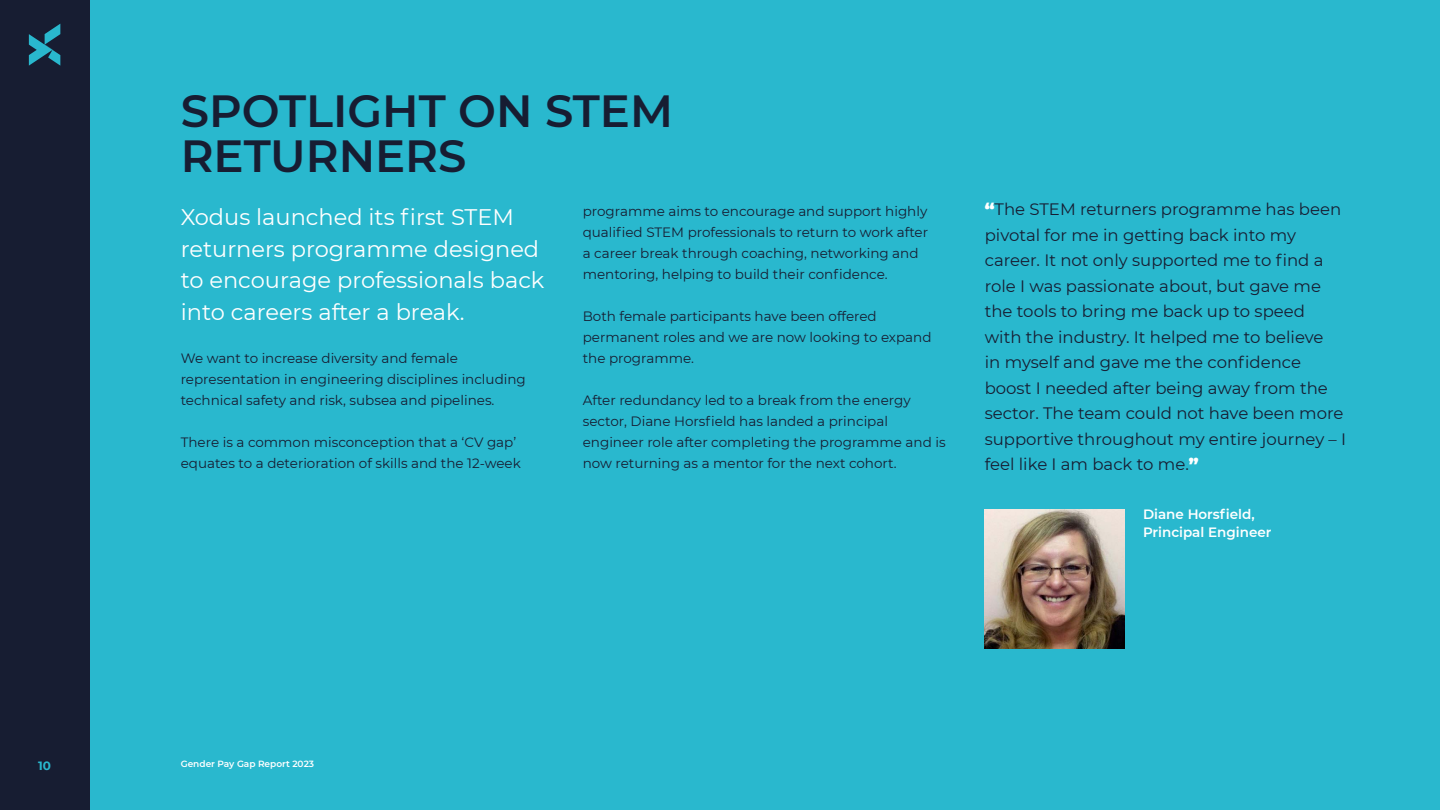
<style>
.page{position:relative;width:1440px;height:810px;background:#fff}
.page>*{position:absolute;margin:0;border:0;box-sizing:border-box;transform-origin:0 0}
.t1{font:600 45px/45px "Montserrat";color:#171d32}
.t2{font:22.5px/31.5px "Montserrat";color:#fff}
.t3{font:16.5px/25.5px "Montserrat";color:#171d32}
.t4{font:13.5px/21px "Montserrat";color:#171d32}
.t5{font:600 13.5px/18px "Montserrat";color:#fff}
.t6{font:700 12px "Montserrat";color:#29b8ce}
.t7{font:600 9px "Montserrat";color:#fff}
.s1{font-weight:900;color:#fff}
</style>
<div class="page">
<div style="left:89px;top:0;width:1351px;height:810px;background:#29b8ce"></div>
<div style="left:0;top:0;width:89px;height:810px;background:#171d32"></div>
<svg style="left:29px;top:24px;width:31px;height:42px"></svg>
<img style="left:985px;top:509px;width:139px;height:140px">
<p class="t6" style="left:38px;top:757px;width:14px">10</p>
<h1 class="t1" style="left:181px;top:86px;width:494px">SPOTLIGHT ON STEM<br>RETURNERS</h1>
<h2 class="t2" style="left:181px;top:200px;width:365px">Xodus launched its first STEM returners programme designed to encourage professionals back into careers after a break.</h2>
<p class="t4" style="left:181px;top:348px;width:347px">We want to increase diversity and female representation in engineering disciplines including technical safety and risk, subsea and pipelines.</p>
<p class="t4" style="left:181px;top:432px;width:342px">There is a common misconception that a ‘CV gap’ equates to a deterioration of skills and the 12-week</p>
<p class="t4" style="left:583px;top:201px;width:347px">programme aims to encourage and support highly qualified STEM professionals to return to work after a career break through coaching, networking and mentoring, helping to build their confidence.</p>
<p class="t4" style="left:583px;top:306px;width:350px">Both female participants have been offered permanent roles and we are now looking to expand the programme.</p>
<p class="t4" style="left:583px;top:390px;width:364px">After redundancy led to a break from the energy sector, Diane Horsfield has landed a principal engineer role after completing the programme and is now returning as a mentor for the next cohort.</p>
<p class="t3" style="left:985px;top:196px;width:363px"><span class="s1">“</span>The STEM returners programme has been pivotal for me in getting back into my career. It not only supported me to find a role I was passionate about, but gave me the tools to bring me back up to speed<br>with the industry. It helped me to believe<br>in myself and gave me the confidence boost I needed after being away from the sector. The team could not have been more supportive throughout my entire journey – I feel like I am back to me.<span class="s1">”</span></p>
<p class="t5" style="left:1143px;top:504px;width:130px">Diane Horsfield,<br>Principal Engineer</p>
<p class="t7" style="left:181px;top:758px;width:135px">Gender Pay Gap Report 2023</p>
</div>
